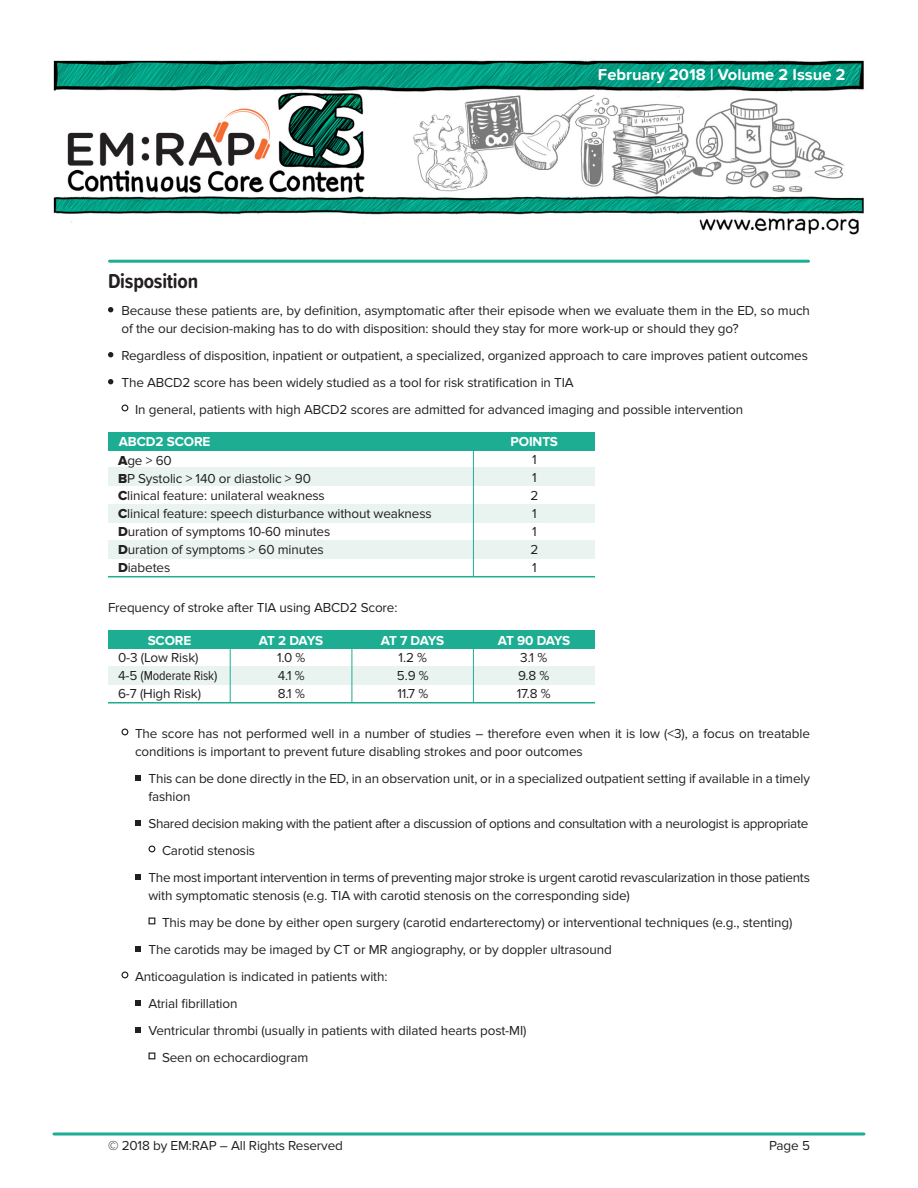
<style>
.page{position:relative;width:918px;height:1188px;background:#fff}
.page>*{position:absolute;margin:0;border:0;box-sizing:border-box;transform-origin:0 0}
.t1{font:700 21px "Proxima Soft Cond";letter-spacing:-.01em;color:#231f20}
.t2{font:700 16.5px "Proxima Soft";color:#fff}
.Body_Copy_4{font:13.5px/18px "Proxima Nova";letter-spacing:-.01em;color:#231f20}
.Body_Copy_2{font:13.5px/18px "Proxima Nova";letter-spacing:-.01em;color:#231f20}
.Body_Copy_3{font:13.5px/18px "Proxima Nova";letter-spacing:-.01em;color:#231f20}
.Body_Copy_1{font:13.5px "Proxima Nova";letter-spacing:-.01em;color:#231f20}
.Body_Copy_5{font:13.5px "Proxima Nova";letter-spacing:-.01em;color:#231f20}
.Body_Copy_1-2{font:700 13.5px "Proxima Nova";letter-spacing:-.01em;color:#fff}
.Body_Copy_1-3{font:13.5px "Proxima Nova Cond";letter-spacing:-.01em;color:#231f20}
.s1{font-family:"Proxima Nova Extrabld"}
.s2{font-family:"Proxima Nova"}
</style>
<div class="page">
<svg style="left:54px;top:1132px;width:810px;height:4px;background:#54c1ad"></svg>
<img style="left:53px;top:60px;width:811px;height:175px">
<svg style="left:108px;top:307px;width:5px;height:5px"></svg>
<svg style="left:108px;top:352px;width:5px;height:5px"></svg>
<svg style="left:108px;top:379px;width:5px;height:5px"></svg>
<svg style="left:122px;top:405px;width:6px;height:6px"></svg>
<svg style="left:122px;top:729px;width:6px;height:6px"></svg>
<svg style="left:135px;top:775px;width:5px;height:5px"></svg>
<svg style="left:135px;top:820px;width:5px;height:5px"></svg>
<svg style="left:149px;top:846px;width:6px;height:6px"></svg>
<svg style="left:135px;top:874px;width:5px;height:5px"></svg>
<svg style="left:149px;top:918px;width:6px;height:6px"></svg>
<svg style="left:135px;top:946px;width:5px;height:5px"></svg>
<svg style="left:122px;top:972px;width:6px;height:6px"></svg>
<svg style="left:135px;top:1000px;width:5px;height:5px"></svg>
<svg style="left:135px;top:1027px;width:5px;height:5px"></svg>
<svg style="left:149px;top:1053px;width:6px;height:6px"></svg>
<hr style="left:110px;top:260px;width:698px;height:3px;background:#1cad92">
<div style="left:109px;top:432px;width:486px;height:18px;background:#1cad92"></div>
<div style="left:109px;top:468px;width:486px;height:18px;background:#e9f4f1"></div>
<div style="left:109px;top:504px;width:486px;height:19px;background:#e9f4f1"></div>
<div style="left:109px;top:541px;width:486px;height:18px;background:#e9f4f1"></div>
<hr style="left:473px;top:450px;width:1px;height:127px;background:#1cad92">
<hr style="left:108px;top:576px;width:487px;height:1px;background:#1cad92">
<div style="left:109px;top:631px;width:486px;height:18px;background:#1cad92"></div>
<div style="left:109px;top:666px;width:486px;height:19px;background:#e9f4f1"></div>
<hr style="left:473px;top:647px;width:1px;height:56px;background:#1cad92">
<hr style="left:352px;top:647px;width:1px;height:56px;background:#1cad92">
<hr style="left:230px;top:647px;width:1px;height:56px;background:#1cad92">
<hr style="left:108px;top:702px;width:487px;height:2px;background:#1cad92">
<p class="t2" style="left:598px;top:62px;width:249px">February 2018 | Volume 2 Issue 2</p>
<p class="t1" style="left:108px;top:265px;width:92px">Disposition</p>
<p class="Body_Copy_2" style="left:122px;top:301px;width:690px">Because these patients are, by definition, asymptomatic after their episode when we evaluate them in the ED, so much of the our decision-making has to do with disposition: should they stay for more work-up or should they go?</p>
<p class="Body_Copy_2" style="left:122px;top:346px;width:688px">Regardless of disposition, inpatient or outpatient, a specialized, organized approach to care improves patient outcomes</p>
<p class="Body_Copy_2" style="left:122px;top:373px;width:454px">The ABCD2 score has been widely studied as a tool for risk stratification in TIA</p>
<p class="Body_Copy_3" style="left:135px;top:400px;width:610px">In general, patients with high ABCD2 scores are admitted for advanced imaging and possible intervention</p>
<p class="Body_Copy_1-2" style="left:119px;top:434px;width:93px">ABCD2 SCORE</p>
<p class="Body_Copy_1-2" style="left:511px;top:434px;width:49px">POINTS</p>
<p class="Body_Copy_1" style="left:118px;top:452px;width:55px"><span class="s1">A</span>ge &gt; 60</p>
<p class="Body_Copy_1" style="left:118px;top:470px;width:194px"><span class="s1">B</span>P Systolic &gt; 140 or diastolic &gt; 90</p>
<p class="Body_Copy_1" style="left:118px;top:488px;width:208px"><span class="s1">C</span>linical feature: unilateral weakness</p>
<p class="Body_Copy_1" style="left:118px;top:506px;width:315px"><span class="s1">C</span>linical feature: speech disturbance without weakness</p>
<p class="Body_Copy_1" style="left:118px;top:524px;width:214px"><span class="s1">D</span>uration of symptoms 10-60 minutes</p>
<p class="Body_Copy_1" style="left:118px;top:542px;width:207px"><span class="s1">D</span>uration of symptoms &gt; 60 minutes</p>
<p class="Body_Copy_1" style="left:118px;top:560px;width:54px"><span class="s1">D</span>iabetes</p>
<p class="Body_Copy_2" style="left:108px;top:598px;width:291px">Frequency of stroke after TIA using ABCD2 Score:</p>
<p class="Body_Copy_1" style="left:532px;top:452px;width:6px">1</p>
<p class="Body_Copy_1" style="left:532px;top:470px;width:6px">1</p>
<p class="Body_Copy_1" style="left:530px;top:488px;width:9px">2</p>
<p class="Body_Copy_1" style="left:532px;top:506px;width:6px">1</p>
<p class="Body_Copy_1" style="left:532px;top:524px;width:6px">1</p>
<p class="Body_Copy_1" style="left:530px;top:542px;width:9px">2</p>
<p class="Body_Copy_1" style="left:532px;top:560px;width:6px">1</p>
<p class="Body_Copy_1-2" style="left:148px;top:632px;width:45px">SCORE</p>
<p class="Body_Copy_1-2" style="left:259px;top:632px;width:66px">AT 2 DAYS</p>
<p class="Body_Copy_1-2" style="left:381px;top:632px;width:65px">AT 7 DAYS</p>
<p class="Body_Copy_1-2" style="left:498px;top:632px;width:74px">AT 90 DAYS</p>
<p class="Body_Copy_1" style="left:118px;top:649px;width:82px">0-3 (Low Risk)</p>
<p class="Body_Copy_1-3" style="left:118px;top:668px;width:101px"><span class="s2">4-5 (</span>Moderate Risk<span class="s2">)</span></p>
<p class="Body_Copy_1" style="left:118px;top:685px;width:85px">6-7 (High Risk)</p>
<p class="Body_Copy_1" style="left:277px;top:649px;width:30px">1.0 %</p>
<p class="Body_Copy_1" style="left:278px;top:667px;width:28px">4.1 %</p>
<p class="Body_Copy_1" style="left:278px;top:685px;width:29px">8.1 %</p>
<p class="Body_Copy_1" style="left:399px;top:649px;width:30px">1.2 %</p>
<p class="Body_Copy_1" style="left:397px;top:667px;width:33px">5.9 %</p>
<p class="Body_Copy_1" style="left:397px;top:685px;width:32px">11.7 %</p>
<p class="Body_Copy_1" style="left:520px;top:649px;width:28px">3.1 %</p>
<p class="Body_Copy_1" style="left:518px;top:667px;width:33px">9.8 %</p>
<p class="Body_Copy_1" style="left:517px;top:685px;width:35px">17.8 %</p>
<p class="Body_Copy_3" style="left:135px;top:724px;width:676px">The score has not performed well in a number of studies – therefore even when it is low (&lt;3), a focus on treatable conditions is important to prevent future disabling strokes and poor outcomes</p>
<p class="Body_Copy_4" style="left:148px;top:769px;width:663px">This can be done directly in the ED, in an observation unit, or in a specialized outpatient setting if available in a timely fashion</p>
<p class="Body_Copy_4" style="left:148px;top:814px;width:661px">Shared decision making with the patient after a discussion of options and consultation with a neurologist is appropriate</p>
<p class="Body_Copy_5" style="left:162px;top:842px;width:95px">Carotid stenosis</p>
<p class="Body_Copy_4" style="left:148px;top:868px;width:663px">The most important intervention in terms of preventing major stroke is urgent carotid revascularization in those patients with symptomatic stenosis (e.g. TIA with carotid stenosis on the corresponding side)</p>
<p class="Body_Copy_5" style="left:162px;top:914px;width:632px">This may be done by either open surgery (carotid endarterectomy) or interventional techniques (e.g., stenting)</p>
<p class="Body_Copy_4" style="left:148px;top:940px;width:465px">The carotids may be imaged by CT or MR angiography, or by doppler ultrasound</p>
<p class="Body_Copy_3" style="left:135px;top:967px;width:254px">Anticoagulation is indicated in patients with:</p>
<p class="Body_Copy_4" style="left:148px;top:994px;width:91px">Atrial fibrillation</p>
<p class="Body_Copy_4" style="left:148px;top:1021px;width:379px">Ventricular thrombi (usually in patients with dilated hearts post-MI)</p>
<p class="Body_Copy_5" style="left:162px;top:1049px;width:148px">Seen on echocardiogram</p>
<p class="Body_Copy_2" style="left:108px;top:1137px;width:236px">© 2018 by EM:RAP – All Rights Reserved</p>
<p class="Body_Copy_2" style="left:769px;top:1137px;width:42px">Page 5</p>
</div>
